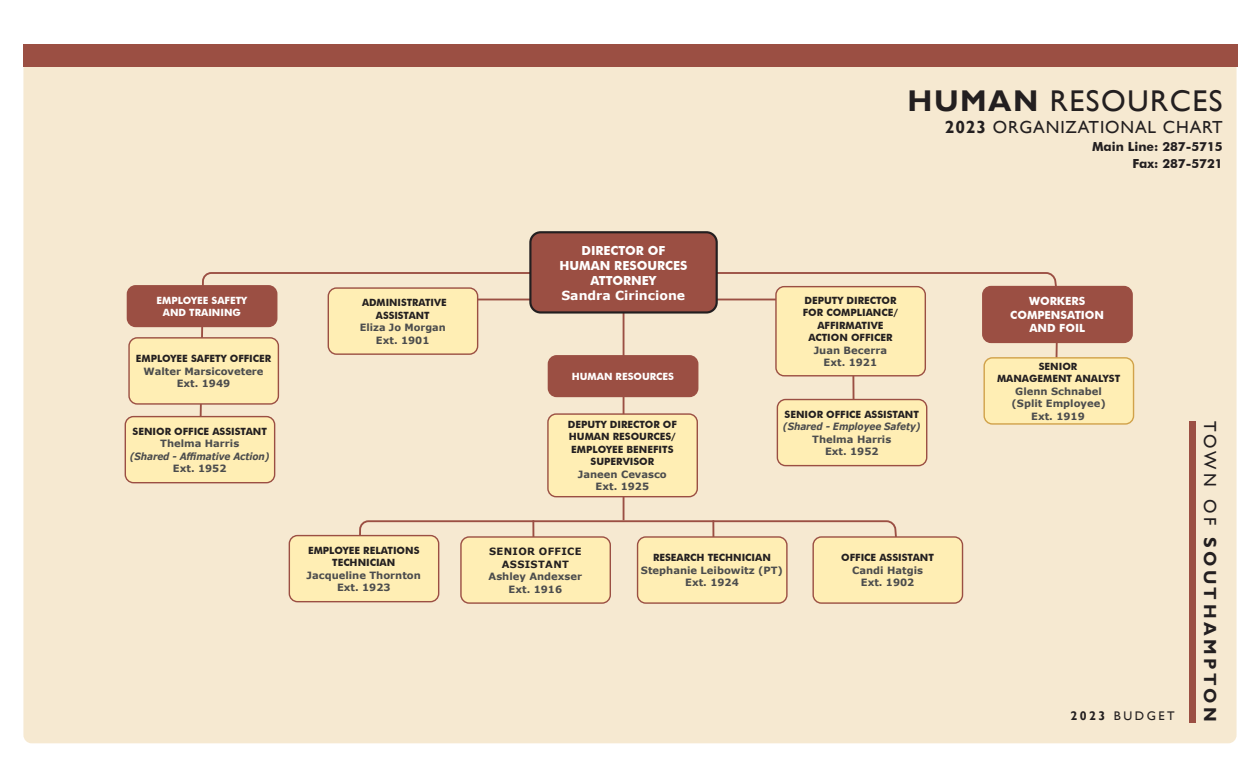
<style>
.page{position:relative;width:1260px;height:765px;background:#fff}
.page>*{position:absolute;margin:0;border:0;box-sizing:border-box;transform-origin:0 0}
.t1{font:30px "Gill Sans";letter-spacing:.05em;color:#231f20}
.t2{font:17.5px "Gill Sans";letter-spacing:.05em;color:#231f20}
.t3{font:700 17.5px "Gill Sans";letter-spacing:.2em;color:#231f20}
.t4{font:700 12.5px/15px "Futura BT";color:#fff;text-align:center}
.t5{font:700 12.5px "Futura BT";color:#231f20}
.t6{font:700 12.5px "Verdana";color:#fff}
.t7{font:12.5px "Gill Sans";letter-spacing:.2em;color:#231f20}
.t8{font:700 11.25px/13.5px "Futura BT";color:#fff;text-align:center}
.t9{font:700 10px/12.5px "Futura BT";color:#231f20;text-align:center}
.t10{font:700 10px/12.5px "Verdana";color:#4b4c4d;text-align:center}
.t11{font:italic 700 10px/12.5px "Verdana";letter-spacing:-.01em;color:#4b4c4d;text-align:center;scale:.9 1}
.t12{font:700 10px/12px "Futura BT";color:#fff;text-align:center}
.t13{font:700 10px/12.5px "Verdana";letter-spacing:.035em;color:#231f20;text-align:center}
.s1{font-style:normal}
.s2{font-weight:700}
.s3{font-family:"Verdana";color:#4b4c4d}
.s4{font-family:"Futura BT";color:#231f20}
.s5{font-weight:400}
</style>
<div class="page">
<div style="left:23px;top:60px;width:1214px;height:683px;background:#f6e9d1;border-radius:8px"></div>
<div style="left:23px;top:45px;width:1215px;height:22px;background:#9b4f43"></div>
<svg style="left:198px;top:272px;width:862px;height:195px"></svg>
<hr style="left:623px;top:304px;width:1px;height:216px;background:#9b4f43">
<div style="left:1189px;top:421px;width:7px;height:302px;background:#9b4f43"></div>
<svg style="left:851px;top:376px;width:5px;height:23px"></svg>
<svg style="left:357px;top:519px;width:540px;height:72px"></svg>
<hr style="left:443px;top:299px;width:357px;height:1px;background:#9b4f43">
<div style="left:328px;top:288px;width:150px;height:66px;background:#ffeeb4;border-radius:8px"></div>
<div style="left:328px;top:287px;width:150px;height:68px;border:1px solid #9b4f43;border-radius:8px"></div>
<div style="left:548px;top:414px;width:149px;height:83px;background:#ffeeb4;border-radius:8px"></div>
<div style="left:547px;top:413px;width:151px;height:84px;border:1px solid #9b4f43;border-radius:8px"></div>
<div style="left:776px;top:287px;width:149px;height:89px;background:#ffeeb4;border-radius:8px"></div>
<div style="left:775px;top:286px;width:151px;height:90px;border:1px solid #9b4f43;border-radius:8px"></div>
<div style="left:777px;top:400px;width:150px;height:66px;background:#ffeeb4;border-radius:8px"></div>
<div style="left:777px;top:399px;width:150px;height:67px;border:1px solid #9b4f43;border-radius:8px"></div>
<div style="left:638px;top:537px;width:149px;height:66px;background:#ffeeb4;border-radius:8px"></div>
<div style="left:637px;top:536px;width:151px;height:68px;border:1px solid #9b4f43;border-radius:8px"></div>
<div style="left:289px;top:536px;width:150px;height:66px;background:#ffeeb4;border-radius:8px"></div>
<div style="left:289px;top:535px;width:150px;height:67px;border:1px solid #9b4f43;border-radius:8px"></div>
<div style="left:813px;top:537px;width:150px;height:66px;background:#ffeeb4;border-radius:8px"></div>
<div style="left:812px;top:536px;width:151px;height:68px;border:1px solid #9b4f43;border-radius:8px"></div>
<div style="left:548px;top:356px;width:150px;height:40px;background:#9b4f43;border-radius:8px"></div>
<div style="left:548px;top:355px;width:150px;height:42px;border:1px solid #9b4f43;border-radius:8px"></div>
<div style="left:127px;top:286px;width:150px;height:40px;background:#9b4f43;border-radius:8px"></div>
<div style="left:127px;top:285px;width:150px;height:42px;border:1px solid #9b4f43;border-radius:8px"></div>
<div style="left:129px;top:338px;width:149px;height:66px;background:#ffeeb4;border-radius:8px"></div>
<div style="left:128px;top:337px;width:151px;height:68px;border:1px solid #9b4f43;border-radius:8px"></div>
<div style="left:125px;top:417px;width:150px;height:66px;background:#ffeeb4;border-radius:8px"></div>
<div style="left:125px;top:416px;width:150px;height:67px;border:1px solid #9b4f43;border-radius:8px"></div>
<div style="left:983px;top:287px;width:149px;height:55px;background:#9b4f43;border-radius:8px"></div>
<div style="left:982px;top:286px;width:151px;height:57px;border:1px solid #9b4f43;border-radius:8px"></div>
<div style="left:984px;top:358px;width:150px;height:66px;background:#ffeeb4;border-radius:8px"></div>
<div style="left:983px;top:357px;width:151px;height:68px;border:1px solid #d1a24a;border-radius:8px"></div>
<div style="left:530px;top:232px;width:187px;height:80px;background:#9b4f43;border-radius:10px"></div>
<div style="left:529px;top:231px;width:189px;height:83px;border:2px solid #231f20;border-radius:10px"></div>
<div style="left:461px;top:537px;width:149px;height:66px;background:#ffeeb4;border-radius:8px"></div>
<div style="left:460px;top:536px;width:151px;height:68px;border:1px solid #9b4f43;border-radius:8px"></div>
<p class="t12" style="left:157px;top:294px;width:92px">EMPLOYEE SAFETY<br>AND TRAINING</p>
<p class="t9" style="left:136px;top:352px;width:137px">EMPLOYEE SAFETY OFFICER</p>
<p class="t10" style="left:143px;top:365px;width:122px">Walter Marsicovetere<br>Ext. 1949</p>
<p class="t9" style="left:133px;top:425px;width:136px">SENIOR OFFICE ASSISTANT</p>
<p class="t11" style="left:130px;top:437px;width:157px"><span class="s1">Thelma Harris<br></span>(Shared - Affimative Action)<br><span class="s1">Ext. 1952</span></p>
<p class="t1" style="left:908px;top:83px;width:317px"><span class="s2">HUMAN</span> RESOURCES</p>
<p class="t2" style="left:945px;top:117px;width:279px"><span class="s2">2023</span> ORGANIZATIONAL CHART</p>
<p class="t5" style="left:1092px;top:139px;width:132px">Main Line: 287-5715</p>
<p class="t5" style="left:1132px;top:156px;width:92px">Fax: 287-5721</p>
<p class="t9" style="left:360px;top:296px;width:88px">ADMINISTRATIVE<br>ASSISTANT<br><span class="s3">Eliza Jo Morgan</span></p>
<p class="t10" style="left:376px;top:334px;width:55px">Ext. 1901</p>
<p class="t4" style="left:559px;top:243px;width:129px">DIRECTOR OF<br>HUMAN RESOURCES</p>
<p class="t4" style="left:590px;top:273px;width:68px">ATTORNEY</p>
<p class="t6" style="left:561px;top:286px;width:125px">Sandra Cirincione</p>
<p class="t12" style="left:572px;top:370px;width:104px">HUMAN RESOURCES</p>
<p class="t9" style="left:568px;top:418px;width:111px">DEPUTY DIRECTOR OF<br>HUMAN RESOURCES/<br>EMPLOYEE BENEFITS<br>SUPERVISOR</p>
<p class="t10" style="left:578px;top:468px;width:90px">Janeen Cevasco<br>Ext. 1925</p>
<p class="t9" style="left:803px;top:294px;width:97px">DEPUTY DIRECTOR<br>FOR COMPLIANCE/<br>AFFIRMATIVE<br>ACTION OFFICER<br><span class="s3">Juan Becerra</span></p>
<p class="t10" style="left:824px;top:356px;width:55px">Ext. 1921</p>
<p class="t9" style="left:785px;top:408px;width:136px">SENIOR OFFICE ASSISTANT</p>
<p class="t11" style="left:783px;top:420px;width:155px">(Shared - Employee Safety)<br><span class="s1">Thelma Harris<br>Ext. 1952</span></p>
<p class="t9" style="left:307px;top:544px;width:116px">EMPLOYEE RELATIONS<br>TECHNICIAN<br><span class="s3">Jacqueline Thornton<br>Ext. 1923</span></p>
<p class="t9" style="left:841px;top:551px;width:94px">OFFICE ASSISTANT<br><span class="s3">Candi Hatgis</span></p>
<p class="t13" style="left:489px;top:545px;width:94px">SENIOR OFFICE<br>ASSISTANT</p>
<p class="t10" style="left:489px;top:570px;width:95px">Ashley Andexser<br>Ext. 1916</p>
<p class="t10" style="left:641px;top:551px;width:144px"><span class="s4">RESEARCH TECHNICIAN<br></span>Stephanie Leibowitz (PT)</p>
<p class="t10" style="left:685px;top:576px;width:55px">Ext. 1924</p>
<p class="t10" style="left:861px;top:576px;width:55px">Ext. 1902</p>
<p class="t8" style="left:1010px;top:294px;width:95px">WORKERS<br>COMPENSATION<br>AND FOIL</p>
<p class="t9" style="left:997px;top:360px;width:125px">SENIOR<br>MANAGEMENT ANALYST</p>
<p class="t10" style="left:1012px;top:385px;width:96px">Glenn Schnabel (Split Employee)</p>
<p class="t10" style="left:1031px;top:410px;width:55px">Ext. 1919</p>
<p class="t7" style="left:1070px;top:708px;width:106px"><span class="s2">2023</span> BUDGET</p>
<h2 class="t3" style="left:1221px;top:421px;width:301px;rotate:90deg"><span class="s5">TOWN OF</span> SOUTHAMPTON</h2>
</div>
